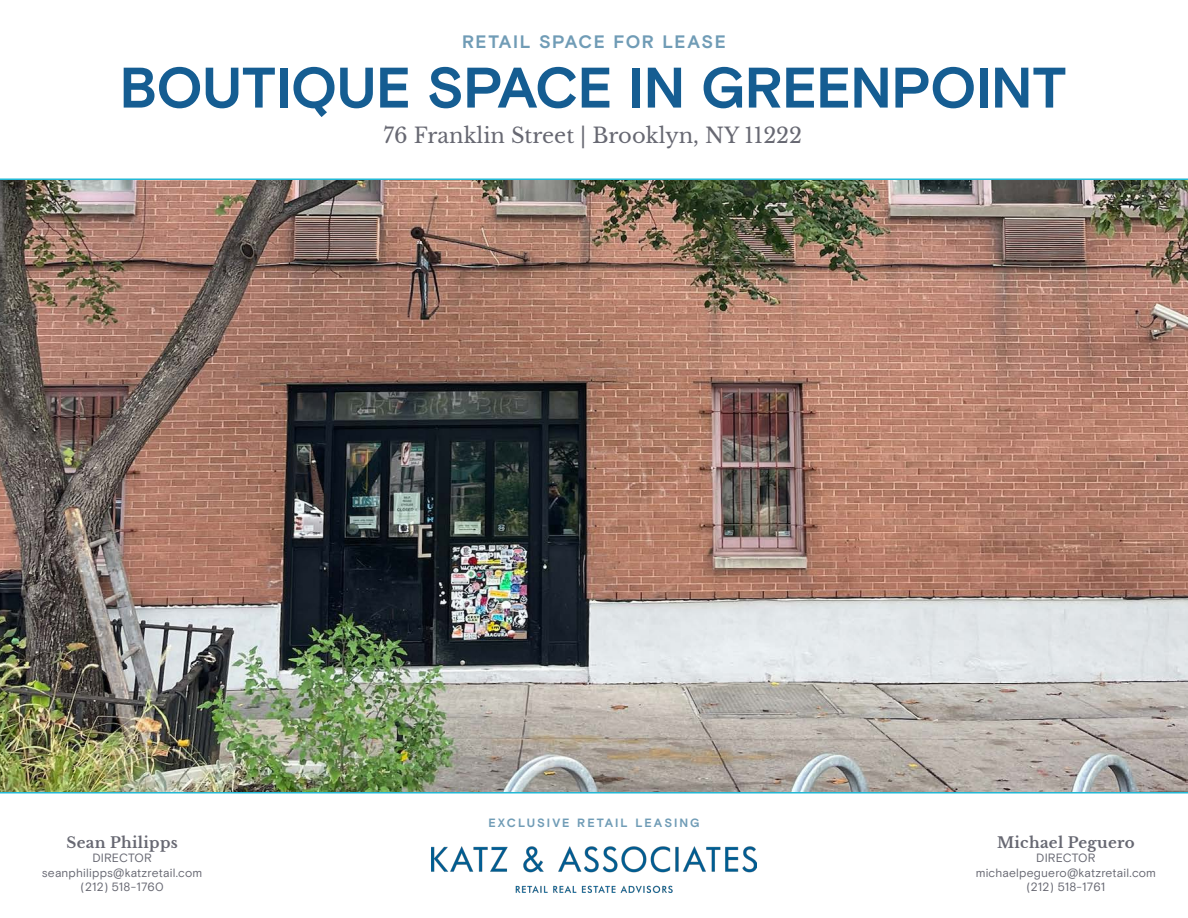
<style>
.page{position:relative;width:1188px;height:918px;background:#fff}
.page>*{position:absolute;margin:0;border:0;box-sizing:border-box;transform-origin:0 0}
.t1{font:700 57px "Basis Grotesque Pro";letter-spacing:-.015em;color:#155d92}
.t2{font:21px "Libre Baskerville";color:#676872}
.t3{font:700 18px "Basis Grotesque Pro";letter-spacing:.085em;color:#709cb6}
.t4{font:700 15px "Libre Baskerville";letter-spacing:.02em;color:#676872}
.t5{font:12px "Basis Grotesque Pro";letter-spacing:.01em;color:#676872}
.t6{font:700 12px "Basis Grotesque Pro";letter-spacing:.165em;color:#709cb6}
</style>
<div class="page">
<img style="left:0;top:178px;width:1188px;height:616px">
<img style="left:432px;top:846px;width:324px;height:46px">
<p class="t3" style="left:462px;top:31px;width:265px">RETAIL SPACE FOR LEASE</p>
<p class="t1" style="left:120px;top:54px;width:948px">BOUTIQUE SPACE IN GREENPOINT</p>
<p class="t2" style="left:384px;top:123px;width:420px">76 Franklin Street | Brooklyn, NY 11222</p>
<p class="t4" style="left:66px;top:833px;width:113px">Sean Philipps</p>
<p class="t5" style="left:93px;top:851px;width:61px">DIRECTOR</p>
<p class="t5" style="left:42px;top:865px;width:162px">seanphilipps@katzretail.com</p>
<p class="t5" style="left:81px;top:880px;width:84px">(212) 518-1760</p>
<p class="t6" style="left:488px;top:816px;width:213px">EXCLUSIVE RETAIL LEASING</p>
<p class="t4" style="left:997px;top:833px;width:139px">Michael Peguero</p>
<p class="t5" style="left:1036px;top:851px;width:61px">DIRECTOR</p>
<p class="t5" style="left:976px;top:865px;width:182px">michaelpeguero@katzretail.com</p>
<p class="t5" style="left:1027px;top:880px;width:80px">(212) 518-1761</p>
</div>
